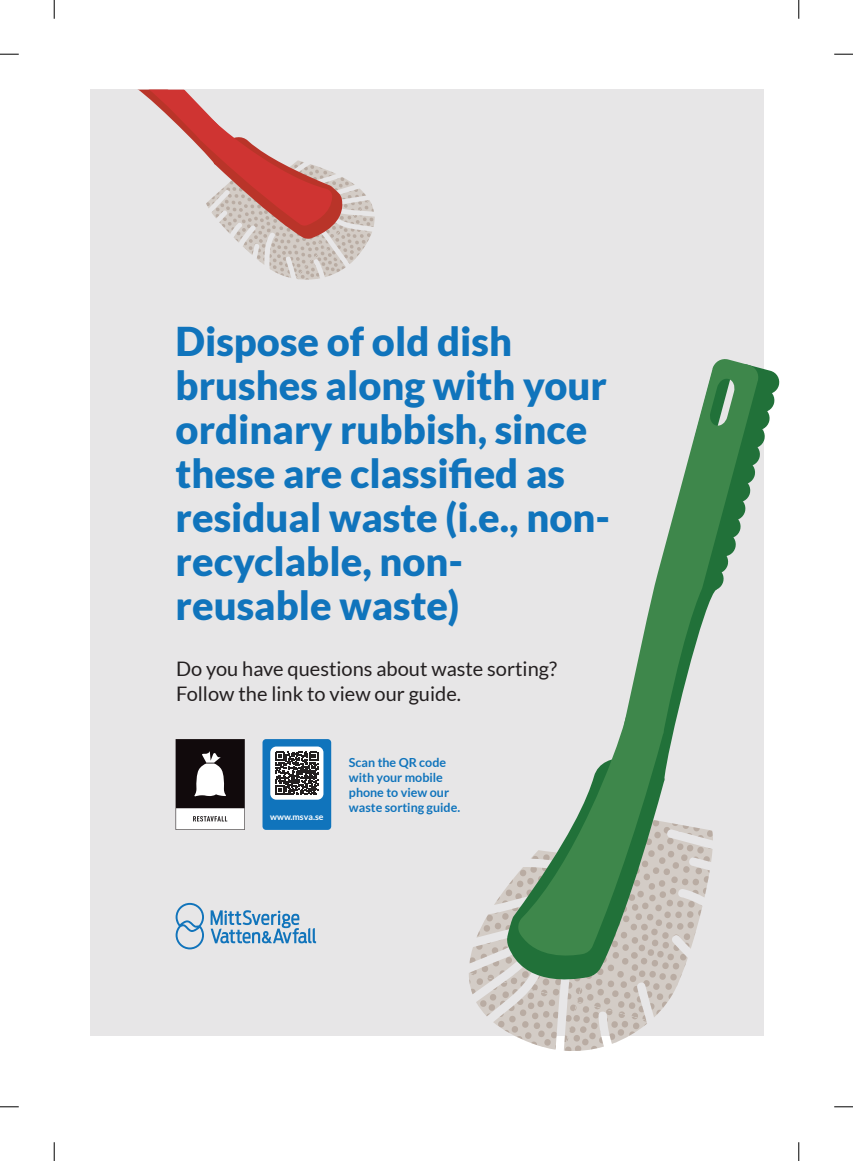
<style>
.page{position:relative;width:853px;height:1161px;background:#fff}
.page>*{position:absolute;margin:0;border:0;box-sizing:border-box;transform-origin:0 0}
.t1{font:900 39.75px/43.9px "Lato";color:#1074bc}
.t2{font:20px/25px "Lato";color:#231f20}
.t3{font:700 12.5px/15px "Lato";color:#1074bc}
.t4{font:700 8.75px "Lato";color:#fff}
</style>
<div class="page">
<div style="left:90px;top:90px;width:673px;height:946px;background:#e7e6e7"></div>
<svg style="left:469px;top:888px;width:208px;height:163px"></svg>
<svg style="left:506px;top:358px;width:274px;height:627px"></svg>
<svg style="left:517px;top:687px;width:147px;height:272px"></svg>
<svg style="left:613px;top:368px;width:145px;height:405px"></svg>
<svg style="left:139px;top:90px;width:236px;height:190px"></svg>
<svg style="left:176px;top:903px;width:28px;height:46px"></svg>
<svg style="left:210px;top:910px;width:106px;height:33px"></svg>
<svg style="left:175px;top:739px;width:70px;height:91px"></svg>
<div style="left:262px;top:739px;width:69px;height:91px;background:#1074bc;border-radius:4px"></div>
<div style="left:270px;top:746px;width:53px;height:54px;background:#fff;border-radius:6px"></div>
<svg style="left:275px;top:752px;width:43px;height:42px"></svg>
<svg style="left:0;top:54px;width:19px;height:1px"></svg>
<svg style="left:834px;top:54px;width:18px;height:1px"></svg>
<svg style="left:0;top:1106px;width:19px;height:1px"></svg>
<svg style="left:834px;top:1106px;width:18px;height:1px"></svg>
<svg style="left:54px;top:0;width:1px;height:19px"></svg>
<svg style="left:54px;top:1142px;width:1px;height:19px"></svg>
<svg style="left:798px;top:0;width:1px;height:19px"></svg>
<svg style="left:798px;top:1142px;width:1px;height:19px"></svg>
<p class="t1" style="left:175px;top:319px;width:436px">Dispose of old dish brushes along with your ordinary rubbish, since these are classified as residual waste (i.e., non&shy;recyclable, non&shy;reusable waste)</p>
<p class="t2" style="left:176px;top:656px;width:382px">Do you have questions about waste sorting?<br>Follow the link to view our guide.</p>
<p class="t4" style="left:270px;top:811px;width:55px">www.msva.se</p>
<p class="t3" style="left:349px;top:755px;width:113px">Scan the QR code with your mobile phone to view our waste sorting guide.</p>
</div>
